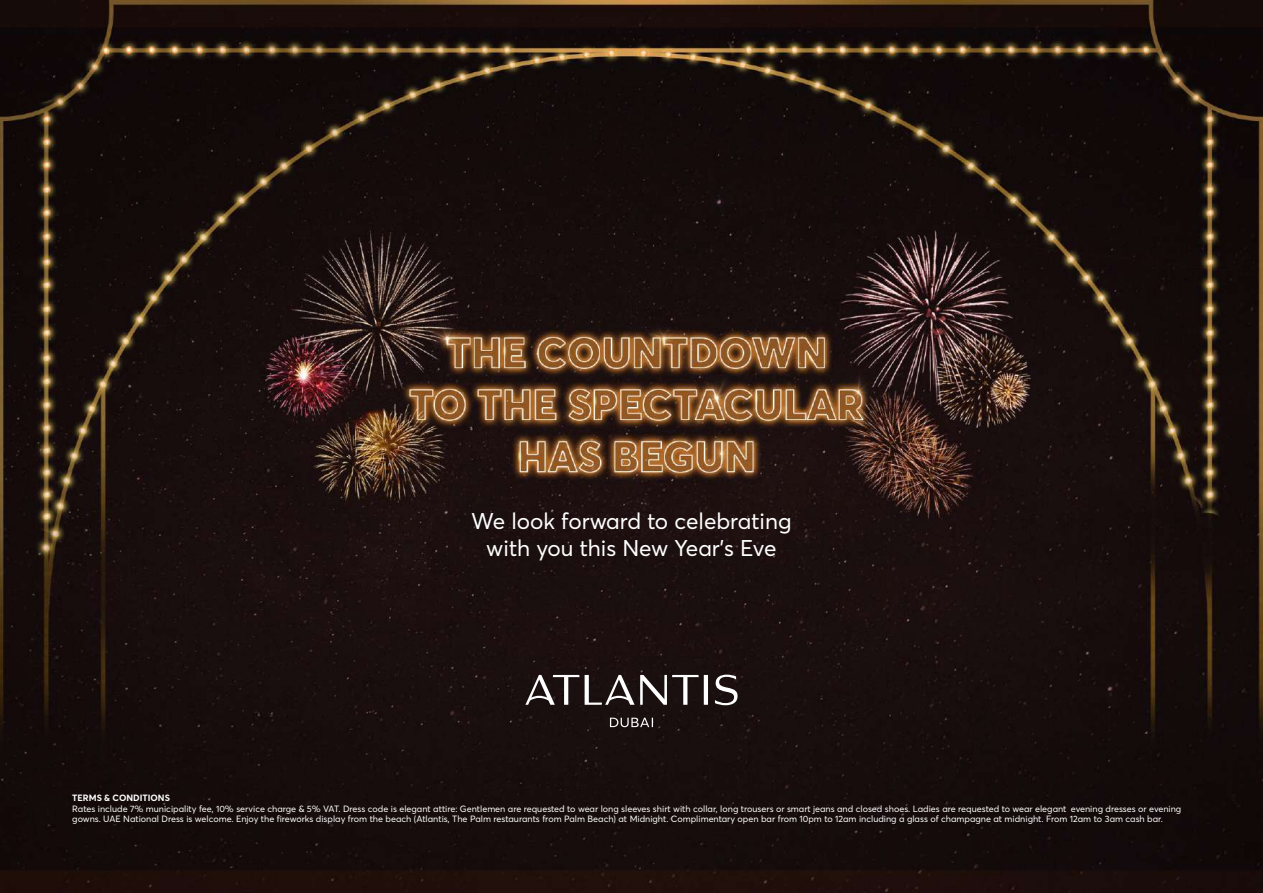
<style>
.page{position:relative;width:1263px;height:893px;background:#fff}
.page>*{position:absolute;margin:0;border:0;box-sizing:border-box;transform-origin:0 0}
.t1{font:22.5px/27px "Averta PE";color:#fff;text-align:center}
.t2{font:9px/10.8px "Averta PE";color:#fff}
.t3{font:700 9px "Averta PE";color:#fff}
</style>
<div class="page">
<img style="left:0;top:0;width:1263px;height:893px">
<svg style="left:525px;top:675px;width:212px;height:30px"></svg>
<svg style="left:610px;top:718px;width:43px;height:9px"></svg>
<h1 class="t1" style="left:471px;top:507px;width:322px">We look forward to celebrating with you this New Year’s Eve</h1>
<p class="t3" style="left:72px;top:791px;width:99px">TERMS &amp; CONDITIONS</p>
<p class="t2" style="left:72px;top:803px;width:1110px">Rates include 7% municipality fee, 10% service charge &amp; 5% VAT. Dress code is elegant attire: Gentlemen are requested to wear long sleeves shirt with collar, long trousers or smart jeans and closed shoes. Ladies are requested to wear elegant evening dresses or evening gowns. UAE National Dress is welcome. Enjoy the fireworks display from the beach (Atlantis, The Palm restaurants from Palm Beach) at Midnight. Complimentary open bar from 10pm to 12am including a glass of champagne at midnight. From 12am to 3am cash bar.</p>
</div>
